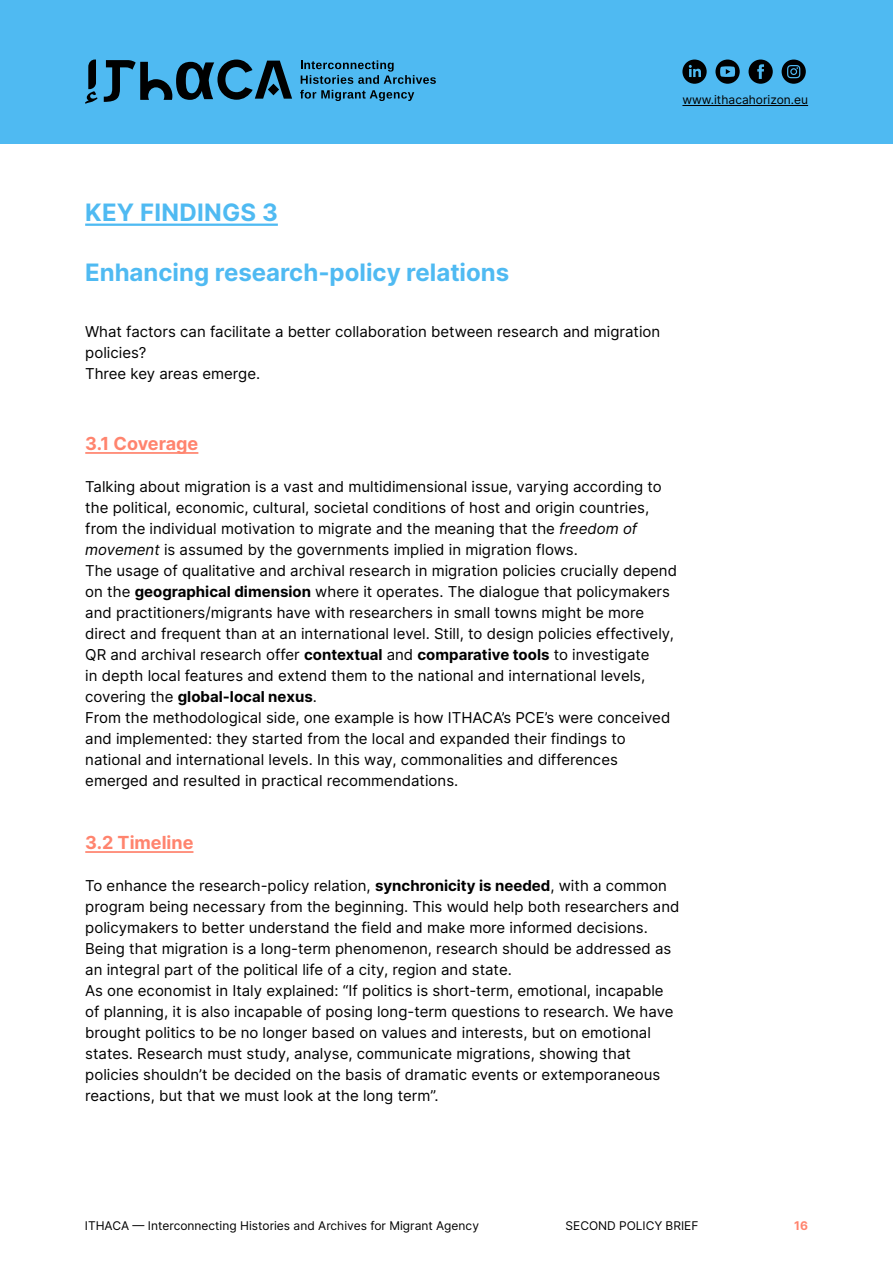
<style>
.page{position:relative;width:893px;height:1263px;background:#fff}
.page>*{position:absolute;margin:0;border:0;box-sizing:border-box;transform-origin:0 0}
.t1{font:700 24px "Inter";color:#4fbaf2}
.t2{font:700 18px "Inter";color:#ff846e}
.t3{font:15px/21px "Inter";color:#000}
.t4{font:12px "Inter";color:#000}
.t5{font:700 12px "Inter";color:#ff846e}
.s1{font-style:italic}
.s2{font-weight:700}
</style>
<div class="page">
<div style="left:0;top:0;width:893px;height:144px;background:#4fbaf2"></div>
<svg style="left:301px;top:60px;width:135px;height:24px"></svg>
<svg style="left:300px;top:90px;width:114px;height:11px"></svg>
<svg style="left:85px;top:60px;width:207px;height:44px"></svg>
<hr style="left:682px;top:105px;width:126px;height:1px;background:#000">
<svg style="left:715px;top:60px;width:25px;height:24px"></svg>
<svg style="left:682px;top:60px;width:25px;height:24px"></svg>
<svg style="left:748px;top:60px;width:25px;height:24px"></svg>
<svg style="left:782px;top:60px;width:24px;height:24px"></svg>
<hr style="left:85px;top:452px;width:113px;height:2px;background:#ff846e">
<hr style="left:85px;top:851px;width:108px;height:2px;background:#ff846e">
<hr style="left:85px;top:224px;width:193px;height:2px;background:#4fbaf2">
<p class="t4" style="left:682px;top:90px;width:127px">www.ithacahorizon.eu</p>
<h1 class="t1" style="left:85px;top:195px;width:194px">KEY FINDINGS 3</h1>
<h1 class="t1" style="left:85px;top:255px;width:426px">Enhancing research-policy relations</h1>
<p class="t3" style="left:85px;top:320px;width:577px">What factors can facilitate a better collaboration between research and migration policies?<br>Three key areas emerge.</p>
<p class="t2" style="left:85px;top:430px;width:115px">3.1 Coverage</p>
<p class="t3" style="left:85px;top:476px;width:593px">Talking about migration is a vast and multidimensional issue, varying according to the political, economic, cultural, societal conditions of host and origin countries, from the individual motivation to migrate and the meaning that the <span class="s1">freedom of movement</span> is assumed by the governments implied in migration flows.<br>The usage of qualitative and archival research in migration policies crucially depend on the <span class="s2">geographical dimension</span> where it operates. The dialogue that policymakers and practitioners/migrants have with researchers in small towns might be more direct and frequent than at an international level. Still, to design policies effectively, QR and archival research offer <span class="s2">contextual</span> and <span class="s2">comparative tools</span> to investigate<br>in depth local features and extend them to the national and international levels, covering the <span class="s2">global-local nexus</span>.<br>From the methodological side, one example is how ITHACA’s PCE’s were conceived and implemented: they started from the local and expanded their findings to national and international levels. In this way, commonalities and differences emerged and resulted in practical recommendations.</p>
<p class="t2" style="left:85px;top:829px;width:110px">3.2 Timeline</p>
<p class="t3" style="left:85px;top:875px;width:596px">To enhance the research-policy relation, <span class="s2">synchronicity is needed</span>, with a common program being necessary from the beginning. This would help both researchers and policymakers to better understand the field and make more informed decisions.<br>Being that migration is a long-term phenomenon, research should be addressed as an integral part of the political life of a city, region and state.<br>As one economist in Italy explained: “If politics is short-term, emotional, incapable of planning, it is also incapable of posing long-term questions to research. We have brought politics to be no longer based on values and interests, but on emotional states. Research must study, analyse, communicate migrations, showing that policies shouldn’t be decided on the basis of dramatic events or extemporaneous reactions, but that we must look at the long term”.</p>
<p class="t4" style="left:85px;top:1216px;width:396px">ITHACA — Interconnecting Histories and Archives for Migrant Agency</p>
<p class="t5" style="left:794px;top:1216px;width:15px">16</p>
<p class="t4" style="left:565px;top:1216px;width:134px">SECOND POLICY BRIEF</p>
</div>
